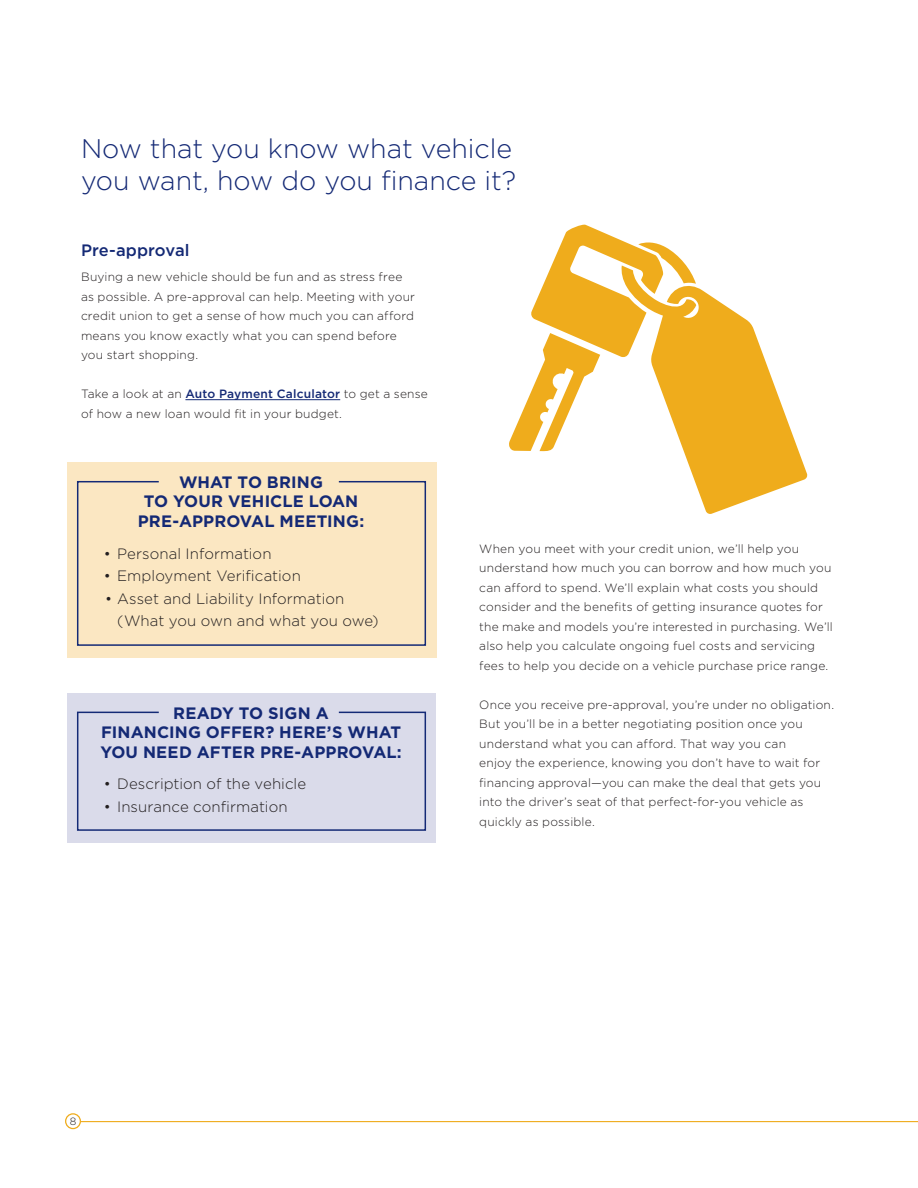
<style>
.page{position:relative;width:918px;height:1188px;background:#fff}
.page>*{position:absolute;margin:0;border:0;box-sizing:border-box;transform-origin:0 0}
.t1{font:300 26.85px/32px "Gotham";color:#142975}
.t2{font:700 16.5px/19.5px "Gotham";letter-spacing:.005em;color:#142975;text-align:center}
.t3{font:500 16.5px "Gotham";color:#142975}
.t4{font:300 15px/22.5px "Gotham";color:#231f20}
.t5{font:300 12px/19.5px "Gotham";letter-spacing:.015em;color:#231f20}
.t6{font:300 10.5px "Gotham";color:#231f20}
.s1{font-weight:500;color:#142975}
</style>
<div class="page">
<div style="left:68px;top:693px;width:368px;height:149px;background:#dadbea"></div>
<hr style="left:185px;top:399px;width:155px;height:1px;background:#142975">
<hr style="left:81px;top:1121px;width:837px;height:1px;background:#efac1c">
<div style="left:65px;top:1113px;width:16px;height:16px;border:1px solid #efac1c;border-radius:50%"></div>
<svg style="left:509px;top:224px;width:299px;height:290px"></svg>
<div style="left:68px;top:462px;width:369px;height:196px;background:#fbe7c2"></div>
<svg style="left:76px;top:481px;width:351px;height:165px"></svg>
<svg style="left:77px;top:711px;width:350px;height:120px"></svg>
<h1 class="t1" style="left:81px;top:132px;width:437px">Now that you know what vehicle you want, how do you finance it?</h1>
<h2 class="t3" style="left:81px;top:240px;width:110px">Pre-approval</h2>
<p class="t5" style="left:81px;top:267px;width:336px">Buying a new vehicle should be fun and as stress free as possible. A pre-approval can help. Meeting with your credit union to get a sense of how much you can afford means you know exactly what you can spend before you start shopping.</p>
<p class="t5" style="left:81px;top:384px;width:348px">Take a look at an <span class="s1">Auto Payment Calculator</span> to get a sense of how a new loan would fit in your budget.</p>
<h2 class="t2" style="left:138px;top:472px;width:228px">WHAT TO BRING<br>TO YOUR VEHICLE LOAN<br>PRE-APPROVAL MEETING:</h2>
<p class="t4" style="left:104px;top:542px;width:169px">• Personal Information</p>
<p class="t4" style="left:104px;top:564px;width:199px">• Employment Verification</p>
<p class="t4" style="left:117px;top:587px;width:263px;text-indent:-12px">• Asset and Liability Information (What you own and what you owe)</p>
<h2 class="t2" style="left:100px;top:703px;width:303px">READY TO SIGN A<br>FINANCING OFFER? HERE’S WHAT<br>YOU NEED AFTER PRE-APPROVAL:</h2>
<p class="t4" style="left:104px;top:773px;width:204px">• Description of the vehicle</p>
<p class="t4" style="left:104px;top:795px;width:185px">• Insurance confirmation</p>
<p class="t5" style="left:479px;top:539px;width:355px">When you meet with your credit union, we’ll help you understand how much you can borrow and how much you can afford to spend. We’ll explain what costs you should consider and the benefits of getting insurance quotes for the make and models you’re interested in purchasing. We’ll also help you calculate ongoing fuel costs and servicing fees to help you decide on a vehicle purchase price range.</p>
<p class="t5" style="left:479px;top:695px;width:356px">Once you receive pre-approval, you’re under no obligation.<br>But you’ll be in a better negotiating position once you understand what you can afford. That way you can<br>enjoy the experience, knowing you don’t have to wait for financing approval—you can make the deal that gets you into the driver’s seat of that perfect-for-you vehicle as quickly as possible.</p>
<p class="t6" style="left:70px;top:1115px;width:8px">8</p>
</div>
